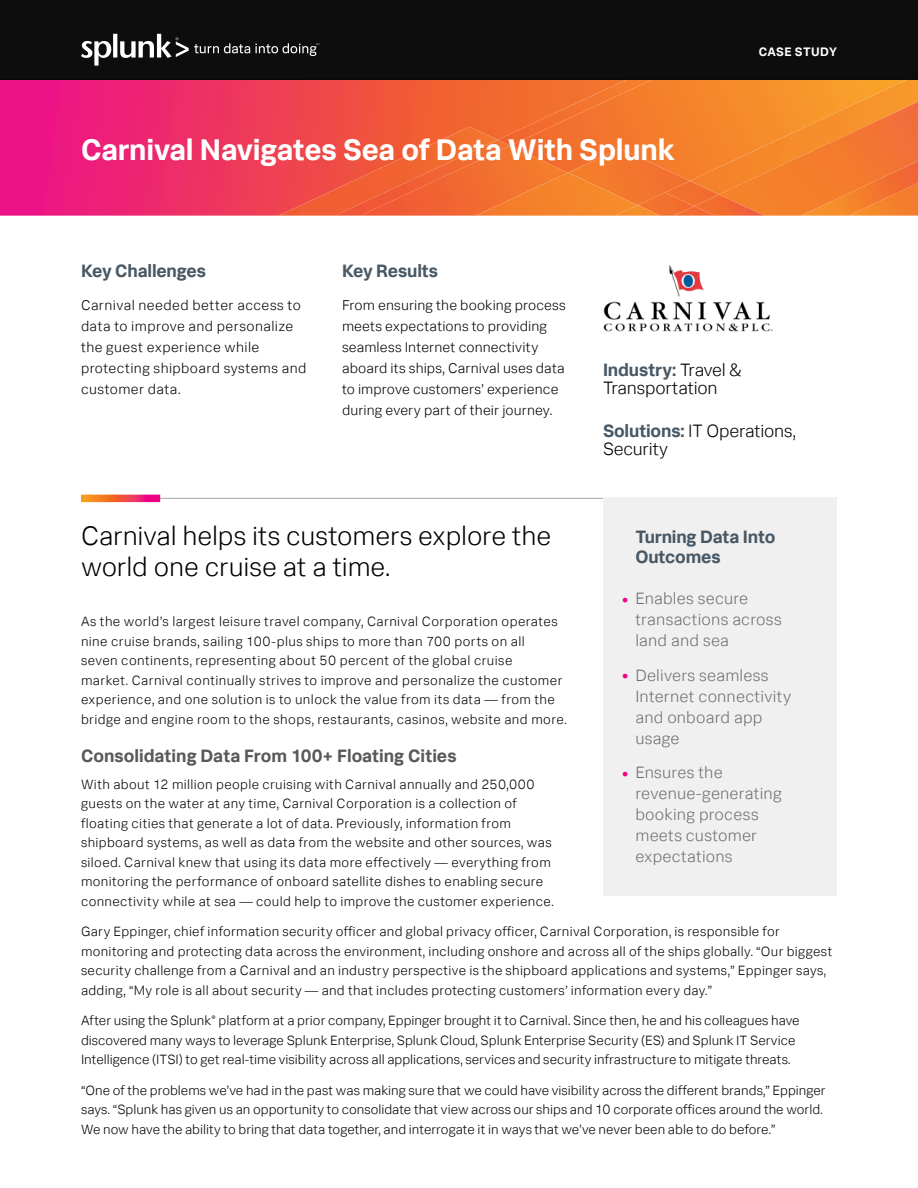
<style>
.page{position:relative;width:918px;height:1188px;background:#fff}
.page>*{position:absolute;margin:0;border:0;box-sizing:border-box;transform-origin:0 0}
.Headline_1{font:700 30px "Splunk Data Sans";letter-spacing:-.005em;color:#fff}
.Callout{font:300 27px/31.5px "Splunk Data Sans";letter-spacing:-.005em;color:#000}
.Company_details{font:300 18px/18px "Splunk Data Sans";letter-spacing:-.015em;color:#000}
.Subhead_1{font:700 18px "Splunk Data Sans";color:#58595b}
.Key_Challenges_Resul{font:700 18px "Splunk Data Sans";letter-spacing:-.01em;color:#485865}
.Sidebar_headline_wit{font:700 18px/19.5px "Splunk Data Sans";letter-spacing:-.01em;color:#485865}
.t1{font:300 16.5px/21px "Splunk Data Sans";letter-spacing:.01em;color:#6d6e71}
.Key_Challenges_Resul-2{font:300 14.25px/21px "Splunk Data Sans";letter-spacing:.015em;color:#000}
.Body{font:300 13.5px/19.5px "Splunk Data Sans";letter-spacing:.02em;color:#000}
.Body-2{font:300 13.5px/19.5px "Splunk Data Sans";color:#000}
.t2{font:700 12.3px "Splunk Data Sans";letter-spacing:.035em;color:#fff}
.s1{font-weight:700;color:#485865}
.s2{font-weight:700;font-size:21px;color:#ed0181}
</style>
<div class="page">
<svg style="left:0;top:80px;width:918px;height:136px;background:#ee3165"></svg>
<img style="left:719px;top:96px;width:199px;height:120px">
<img style="left:801px;top:155px;width:117px;height:61px">
<svg style="left:498px;top:80px;width:409px;height:101px;background:#f4812d"></svg>
<img style="left:690px;top:181px;width:29px;height:14px">
<img style="left:694px;top:195px;width:70px;height:21px">
<img style="left:660px;top:192px;width:34px;height:24px">
<img style="left:674px;top:206px;width:41px;height:10px">
<img style="left:568px;top:148px;width:122px;height:57px">
<img style="left:279px;top:127px;width:219px;height:89px">
<img style="left:335px;top:140px;width:175px;height:76px">
<img style="left:360px;top:146px;width:208px;height:70px">
<img style="left:638px;top:205px;width:22px;height:11px">
<img style="left:476px;top:173px;width:162px;height:43px">
<div style="left:0;top:0;width:918px;height:80px;background:#0d0d0d"></div>
<svg style="left:81px;top:34px;width:238px;height:32px"></svg>
<hr style="left:81px;top:498px;width:756px;height:1px;background:#a7a9ac">
<svg style="left:81px;top:495px;width:79px;height:7px"></svg>
<div style="left:603px;top:498px;width:234px;height:398px;background:#f0f0f0"></div>
<img style="left:603px;top:265px;width:170px;height:67px">
<p class="Headline_1" style="left:81px;top:131px;width:595px">Carnival Navigates Sea of Data With Splunk</p>
<p class="t2" style="left:759px;top:44px;width:80px">CASE STUDY</p>
<p class="Key_Challenges_Resul" style="left:81px;top:260px;width:126px">Key Challenges</p>
<p class="Key_Challenges_Resul-2" style="left:81px;top:294px;width:227px">Carnival needed better access to data to improve and personalize the guest experience while protecting shipboard systems and customer data.</p>
<p class="Key_Challenges_Resul" style="left:342px;top:260px;width:98px">Key Results</p>
<p class="Key_Challenges_Resul-2" style="left:342px;top:294px;width:225px">From ensuring the booking process meets expectations to providing seamless Internet connectivity aboard its ships, Carnival uses data to improve customers’ experience during every part of their journey.</p>
<p class="Company_details" style="left:603px;top:361px;width:140px"><span class="s1">Industry:</span> Travel &amp;<br>Transportation</p>
<p class="Company_details" style="left:603px;top:422px;width:194px"><span class="s1">Solutions:</span> IT Operations,<br>Security</p>
<p class="Callout" style="left:81px;top:519px;width:472px">Carnival helps its customers explore the world one cruise at a time.</p>
<p class="Sidebar_headline_wit" style="left:635px;top:527px;width:142px">Turning Data Into<br>Outcomes</p>
<p class="t1" style="left:635px;top:588px;width:148px;text-indent:-14px"><span class="s2">•</span> Enables secure transactions across land and sea</p>
<p class="t1" style="left:635px;top:664px;width:158px;text-indent:-14px"><span class="s2">•</span> Delivers seamless<br>Internet connectivity and onboard app usage</p>
<p class="t1" style="left:635px;top:762px;width:148px;text-indent:-14px"><span class="s2">•</span> Ensures the revenue-generating booking process meets customer expectations</p>
<p class="Body" style="left:81px;top:612px;width:487px">As the world’s largest leisure travel company, Carnival Corporation operates nine cruise brands, sailing 100-plus ships to more than 700 ports on all<br>seven continents, representing about 50 percent of the global cruise<br>market. Carnival continually strives to improve and personalize the customer experience, and one solution is to unlock the value from its data — from the bridge and engine room to the shops, restaurants, casinos, website and more.</p>
<p class="Subhead_1" style="left:81px;top:745px;width:377px">Consolidating Data From 100+ Floating Cities</p>
<p class="Body" style="left:81px;top:774px;width:474px">With about 12 million people cruising with Carnival annually and 250,000 guests on the water at any time, Carnival Corporation is a collection of floating cities that generate a lot of data. Previously, information from shipboard systems, as well as data from the website and other sources, was siloed. Carnival knew that using its data more effectively — everything from monitoring the performance of onboard satellite dishes to enabling secure connectivity while at sea — could help to improve the customer experience.</p>
<p class="Body" style="left:81px;top:922px;width:753px">Gary Eppinger, chief information security officer and global privacy officer, Carnival Corporation, is responsible for monitoring and protecting data across the environment, including onshore and across all of the ships globally. “Our biggest security challenge from a Carnival and an industry perspective is the shipboard applications and systems,” Eppinger says, adding, “My role is all about security — and that includes protecting customers’ information every day.”</p>
<p class="Body-2" style="left:81px;top:1011px;width:720px">After using the Splunk<sup>®</sup> platform at a prior company, Eppinger brought it to Carnival. Since then, he and his colleagues have discovered many ways to leverage Splunk Enterprise, Splunk Cloud, Splunk Enterprise Security (ES) and Splunk IT Service<br>Intelligence (ITSI) to get real-time visibility across all applications, services and security infrastructure to mitigate threats.</p>
<p class="Body-2" style="left:81px;top:1080px;width:746px">“One of the problems we’ve had in the past was making sure that we could have visibility across the different brands,” Eppinger says. “Splunk has given us an opportunity to consolidate that view across our ships and 10 corporate offices around the world.<br>We now have the ability to bring that data together, and interrogate it in ways that we’ve never been able to do before.”</p>
</div>
